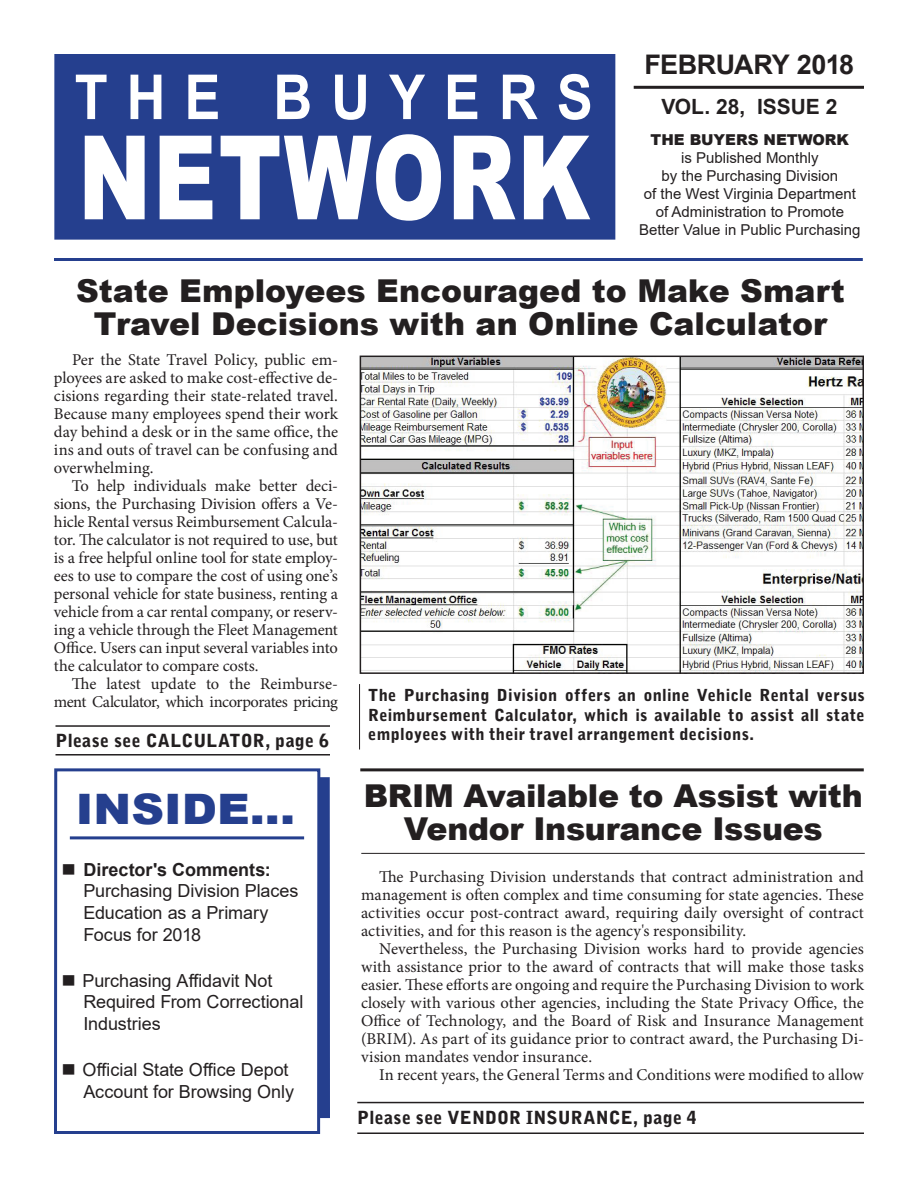
<style>
.page{position:relative;width:918px;height:1188px;background:#fff}
.page>*{position:absolute;margin:0;border:0;box-sizing:border-box;transform-origin:0 0}
.t1{font:900 116.85px "Arial";letter-spacing:.025em;color:#fff;scale:.75 1}
.t2{font:700 62.1px "Arial";letter-spacing:.35em;color:#fff;scale:.87 1}
.t3{font:900 42px "Arial";color:#253f8e;scale:1.08 1}
.t4{font:900 31.5px/33px "Arial";letter-spacing:-.005em;color:#231f20;text-align:center}
.t5{font:700 27px "Arial";letter-spacing:-.025em;color:#231f20}
.t6{font:700 21px "Arial";color:#231f20}
.t7{font:18px/21.6px "Arial";letter-spacing:-.005em;color:#231f20}
.t8{font:900 18px "Bell Gothic Std";letter-spacing:.015em;color:#231f20}
.t9{font:16.5px/18px "Minion Pro";letter-spacing:-.005em;color:#231f20;text-align:justify}
.t10{font:900 16.5px/19.5px "Bell Gothic Std";letter-spacing:.015em;color:#231f20;text-align:justify}
.t11{font:15px/18px "Arial";color:#231f20;text-align:center}
.t12{font:900 15px "Arial";color:#231f20}
.s1{font-weight:700}
</style>
<div class="page">
<div style="left:54px;top:54px;width:561px;height:186px;background:#253f8e"></div>
<hr style="left:54px;top:258px;width:809px;height:3px;background:#253f8e">
<hr style="left:634px;top:86px;width:230px;height:3px;background:#231f20">
<div style="left:63px;top:779px;width:265px;height:338px;background:#253f8e"></div>
<div style="left:56px;top:770px;width:263px;height:363px;background:#fff"></div>
<div style="left:54px;top:768px;width:266px;height:366px;border:3px solid #253f8e"></div>
<hr style="left:70px;top:836px;width:234px;height:3px;background:#253f8e">
<hr style="left:357px;top:1102px;width:507px;height:1px;background:#231f20">
<hr style="left:357px;top:1132px;width:507px;height:2px;background:#231f20">
<hr style="left:56px;top:725px;width:274px;height:2px;background:#231f20">
<hr style="left:56px;top:754px;width:274px;height:2px;background:#231f20">
<hr style="left:359px;top:684px;width:1px;height:66px;background:#231f20">
<hr style="left:360px;top:768px;width:504px;height:3px;background:#231f20">
<hr style="left:361px;top:853px;width:504px;height:1px;background:#231f20">
<img style="left:363px;top:359px;width:498px;height:312px">
<div style="left:360px;top:356px;width:504px;height:318px;border:2px solid #231f20"></div>
<h2 class="t2" style="left:75px;top:54px;width:597px">THE BUYERS</h2>
<h1 class="t1" style="left:78px;top:93px;width:684px">NETWORK</h1>
<h3 class="t5" style="left:645px;top:45px;width:211px">FEBRUARY 2018</h3>
<p class="t6" style="left:661px;top:92px;width:177px">VOL. 28, ISSUE 2</p>
<p class="t12" style="left:651px;top:129px;width:200px">THE BUYERS NETWORK</p>
<p class="t11" style="left:639px;top:149px;width:223px">is Published Monthly<br>by the Purchasing Division<br>of the West Virginia Department of Administration to Promote<br>Better Value in Public Purchasing</p>
<h3 class="t4" style="left:76px;top:273px;width:770px">State Employees Encouraged to Make Smart<br>Travel Decisions with an Online Calculator</h3>
<p class="t9" style="left:54px;top:351px;width:286px;text-indent:18px">Per the State Travel Policy, public em&shy;ployees are asked to make cost-effective de&shy;cisions regarding their state-related travel.<br>Because many employees spend their work day behind a desk or in the same office, the ins and outs of travel can be confusing and overwhelming.</p>
<p class="t9" style="left:54px;top:477px;width:286px;text-indent:18px">To help individuals make better deci&shy;sions, the Purchasing Division offers a Ve&shy;hicle Rental versus Reimbursement Calcula&shy;tor. The calculator is not required to use, but is a free helpful online tool for state employ&shy;ees to use to compare the cost of using one’s personal vehicle for state business, renting a vehicle from a car rental company, or reserv&shy;ing a vehicle through the Fleet Management Office. Users can input several variables into the calculator to compare costs.</p>
<p class="t9" style="left:54px;top:675px;width:286px;text-align:right">The latest update to the Reimburse&shy;ment Calculator, which incorporates pricing</p>
<p class="t8" style="left:56px;top:730px;width:275px">Please see CALCULATOR, page 6</p>
<h3 class="t3" style="left:76px;top:779px;width:204px">INSIDE...</h3>
<p class="t7" style="left:83px;top:859px;width:217px;text-indent:-22px">■ <span class="s1">Director's Comments:<br></span>Purchasing Division Places<br>Education as a Primary<br>Focus for 2018</p>
<p class="t7" style="left:83px;top:970px;width:221px;text-indent:-22px">■ Purchasing Affidavit Not<br>Required From Correctional<br>Industries</p>
<p class="t7" style="left:83px;top:1059px;width:212px;text-indent:-22px">■ Official State Office Depot<br>Account for Browsing Only</p>
<p class="t10" style="left:368px;top:686px;width:498px">The Purchasing Division offers an online Vehicle Rental versus Reimbursement Calculator, which is available to assist all state employees with their travel arrangement decisions.</p>
<h3 class="t4" style="left:364px;top:778px;width:501px">BRIM Available to Assist with<br>Vendor Insurance Issues</h3>
<p class="t9" style="left:361px;top:868px;width:504px;text-indent:18px">The Purchasing Division understands that contract administration and management is often complex and time consuming for state agencies. These activities occur post-contract award, requiring daily oversight of contract activities, and for this reason is the agency's responsibility.</p>
<p class="t9" style="left:361px;top:940px;width:504px;text-indent:18px">Nevertheless, the Purchasing Division works hard to provide agencies with assistance prior to the award of contracts that will make those tasks easier. These efforts are ongoing and require the Purchasing Division to work closely with various other agencies, including the State Privacy Office, the Office of Technology, and the Board of Risk and Insurance Management (BRIM). As part of its guidance prior to contract award, the Purchasing Di&shy;vision mandates vendor insurance.</p>
<p class="t9" style="left:379px;top:1066px;width:486px">In recent years, the General Terms and Conditions were modified to allow</p>
<p class="t8" style="left:357px;top:1108px;width:341px">Please see VENDOR INSURANCE, page 4</p>
</div>
